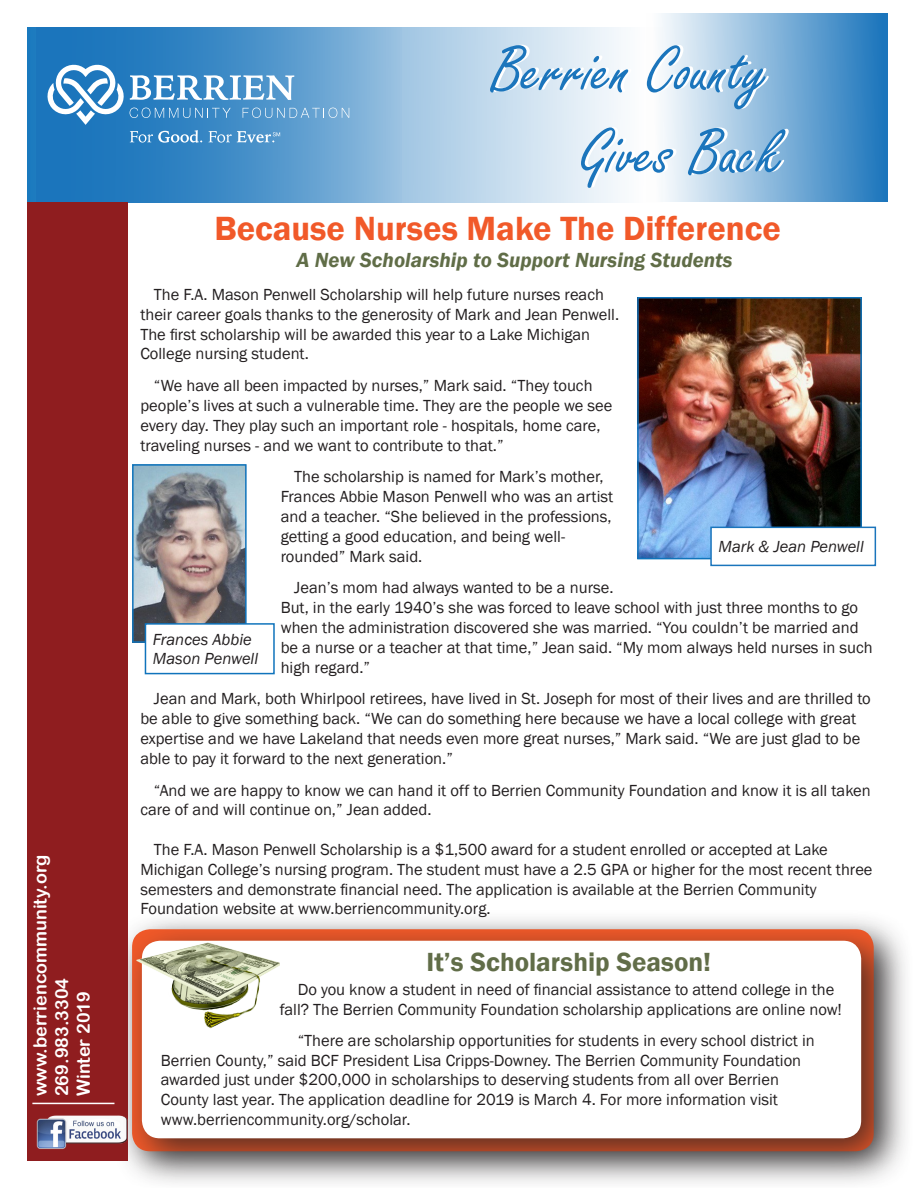
<style>
.page{position:relative;width:918px;height:1188px;background:#fff}
.page>*{position:absolute;margin:0;border:0;box-sizing:border-box;transform-origin:0 0}
.t1{font:69px "Freestyle Script";color:#1b75bc}
.t2{font:600 34.5px "Franklin Gothic";color:#f15929}
.t3{font:600 27px "Franklin Gothic";color:#616d48}
.t4{font:italic 600 21px "Franklin Gothic";color:#606d47}
.t5{font:18px/21.6px "Arial Rounded MT Bold";color:#fff}
.t6{font:16.5px/19.8px "Franklin Gothic";color:#231f20}
.t7{font:italic 16.5px/19.8px "Franklin Gothic";color:#231f20}
</style>
<div class="page">
<div style="left:112px;top:909px;width:803px;height:279px;background:#f8f8f8"></div>
<div style="left:27px;top:27px;width:375px;height:175px;background:#1b75bc"></div>
<svg style="left:47px;top:27px;width:574px;height:175px"></svg>
<div style="left:646px;top:14px;width:242px;height:188px;background:linear-gradient(to right,#fff,#1974bb)"></div>
<div style="left:27px;top:202px;width:100px;height:959px;background:#8f1d1f"></div>
<svg style="left:48px;top:65px;width:301px;height:78px"></svg>
<img style="left:32px;top:1102px;width:90px;height:47px">
<hr style="left:32px;top:1103px;width:82px;height:1px;background:#fff">
<img style="left:640px;top:300px;width:219px;height:256px">
<div style="left:637px;top:297px;width:225px;height:262px;border:2px solid #1074bc"></div>
<div style="left:711px;top:527px;width:164px;height:38px;background:#fff"></div>
<div style="left:710px;top:527px;width:166px;height:39px;border:2px solid #1b75bc"></div>
<img style="left:135px;top:467px;width:109px;height:173px">
<div style="left:132px;top:464px;width:115px;height:179px;border:2px solid #1074bc"></div>
<div style="left:145px;top:624px;width:129px;height:50px;background:#fff"></div>
<div style="left:145px;top:623px;width:130px;height:51px;border:2px solid #1074bc"></div>
<div style="left:122px;top:921px;width:780px;height:258px;background:#231f20;opacity:.75"></div>
<div style="left:142px;top:941px;width:719px;height:197px;background:#fff;border-radius:18px"></div>
<img style="left:134px;top:941px;width:146px;height:90px">
<p class="t5" style="left:29px;top:1096px;width:243px;rotate:-90deg">www.berriencommunity.org</p>
<p class="t5" style="left:51px;top:1096px;width:120px;rotate:-90deg">269.983.3304<br>Winter 2019</p>
<p class="t1" style="left:492px;top:33px;width:277px">Berrien County</p>
<p class="t1" style="left:581px;top:115px;width:203px">Gives Back</p>
<p class="t2" style="left:214px;top:207px;width:568px">Because Nurses Make The Difference</p>
<p class="t4" style="left:297px;top:246px;width:437px">A New Scholarship to Support Nursing Students</p>
<p class="t6" style="left:140px;top:285px;width:480px;text-indent:14px">The F.A. Mason Penwell Scholarship will help future nurses reach their career goals thanks to the generosity of Mark and Jean Penwell.<br>The first scholarship will be awarded this year to a Lake Michigan College nursing student.</p>
<p class="t6" style="left:140px;top:376px;width:474px;text-indent:14px">“We have all been impacted by nurses,” Mark said. “They touch people’s lives at such a vulnerable time. They are the people we see every day. They play such an important role - hospitals, home care, traveling nurses - and we want to contribute to that.”</p>
<p class="t6" style="left:281px;top:467px;width:334px;text-indent:14px">The scholarship is named for Mark’s mother, Frances Abbie Mason Penwell who was an artist and a teacher. “She believed in the professions, getting a good education, and being well&shy;rounded” Mark said.</p>
<p class="t6" style="left:281px;top:578px;width:594px;text-indent:14px">Jean’s mom had always wanted to be a nurse.<br>But, in the early 1940’s she was forced to leave school with just three months to go when the administration discovered she was married. “You couldn’t be married and be a nurse or a teacher at that time,” Jean said. “My mom always held nurses in such high regard.”</p>
<p class="t6" style="left:140px;top:689px;width:732px;text-indent:14px">Jean and Mark, both Whirlpool retirees, have lived in St. Joseph for most of their lives and are thrilled to be able to give something back. “We can do something here because we have a local college with great expertise and we have Lakeland that needs even more great nurses,” Mark said. “We are just glad to be able to pay it forward to the next generation.”</p>
<p class="t6" style="left:140px;top:780px;width:732px;text-indent:14px">“And we are happy to know we can hand it off to Berrien Community Foundation and know it is all taken care of and will continue on,” Jean added.</p>
<p class="t6" style="left:140px;top:840px;width:734px;text-indent:14px">The F.A. Mason Penwell Scholarship is a $1,500 award for a student enrolled or accepted at Lake Michigan College’s nursing program. The student must have a 2.5 GPA or higher for the most recent three semesters and demonstrate financial need. The application is available at the Berrien Community Foundation website at www.berriencommunity.org.</p>
<p class="t7" style="left:719px;top:537px;width:147px">Mark &amp; Jean Penwell</p>
<p class="t7" style="left:153px;top:630px;width:107px">Frances Abbie<br>Mason Penwell</p>
<p class="t3" style="left:427px;top:946px;width:286px">It’s Scholarship Season!</p>
<p class="t6" style="left:280px;top:980px;width:564px;text-indent:18px">Do you know a student in need of financial assistance to attend college in the fall? The Berrien Community Foundation scholarship applications are online now!</p>
<p class="t6" style="left:161px;top:1031px;width:655px;text-indent:137px">“There are scholarship opportunities for students in every school district in Berrien County,” said BCF President Lisa Cripps-Downey. The Berrien Community Foundation awarded just under $200,000 in scholarships to deserving students from all over Berrien County last year. The application deadline for 2019 is March 4. For more information visit www.berriencommunity.org/scholar.</p>
</div>
